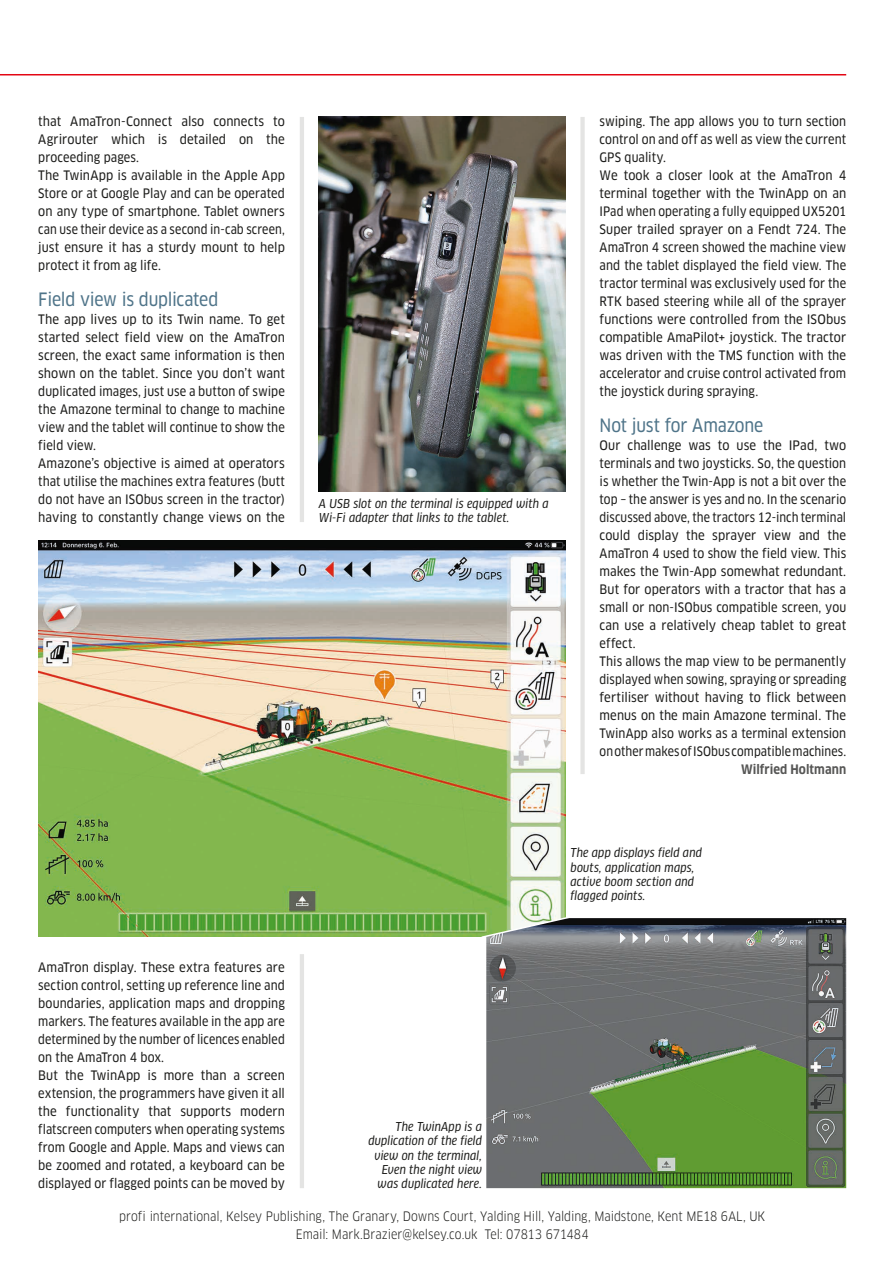
<style>
.page{position:relative;width:893px;height:1263px;background:#fff}
.page>*{position:absolute;margin:0;border:0;box-sizing:border-box;transform-origin:0 0}
.t1{font:18px "Clan OT Narrow News";letter-spacing:-.015em;color:#4f7489}
.t2{font:12.75px/18px "Clan OT Narrow News";letter-spacing:.005em;color:#1d1d1b}
.t3{font:condensed 12.75px/18px "Clan OT";color:#1d1d1b;text-align:center}
.t4{font:700 condensed 12.75px "Clan OT";letter-spacing:.005em;color:#575756}
.t5{font:italic 12px/14.2px "Clan OT Narr News";letter-spacing:.01em;color:#1d1d1b;scale:.95 1}
</style>
<div class="page">
<div style="left:580px;top:117px;width:5px;height:657px;background:#e4e4e3"></div>
<hr style="left:300px;top:117px;width:4px;height:405px;background:#e4e4e3">
<hr style="left:300px;top:954px;width:4px;height:234px;background:#e4e4e3">
<img style="left:319px;top:117px;width:247px;height:375px">
<img style="left:38px;top:540px;width:528px;height:396px">
<img style="left:486px;top:918px;width:360px;height:270px">
<svg style="left:480px;top:915px;width:94px;height:24px"></svg>
<hr style="left:0;top:74px;width:846px;height:1px;background:#e30614">
<p class="t2" style="left:38px;top:112px;width:248px">that AmaTron-Connect also connects to Agrirouter which is detailed on the proceeding pages.<br>The TwinApp is available in the Apple App Store or at Google Play and can be operated on any type of smartphone. Tablet owners can use their device as a second in-cab screen, just ensure it has a sturdy mount to help protect it from ag life.</p>
<h1 class="t1" style="left:38px;top:289px;width:182px">Field view is duplicated</h1>
<p class="t2" style="left:38px;top:310px;width:248px">The app lives up to its Twin name. To get started select field view on the AmaTron screen, the exact same information is then shown on the tablet. Since you don’t want duplicated images, just use a button of swipe the Amazone terminal to change to machine view and the tablet will continue to show the field view.<br>Amazone’s objective is aimed at operators that utilise the machines extra features (butt do not have an ISObus screen in the tractor) having to constantly change views on the</p>
<p class="t5" style="left:319px;top:496px;width:243px">A USB slot on the terminal is equipped with a<br>Wi-Fi adapter that links to the tablet.</p>
<p class="t2" style="left:600px;top:112px;width:248px">swiping. The app allows you to turn section control on and off as well as view the current GPS quality.<br>We took a closer look at the AmaTron 4 terminal together with the TwinApp on an IPad when operating a fully equipped UX5201<br>Super trailed sprayer on a Fendt 724. The AmaTron 4 screen showed the machine view and the tablet displayed the field view. The tractor terminal was exclusively used for the RTK based steering while all of the sprayer functions were controlled from the ISObus compatible AmaPilot+ joystick. The tractor was driven with the TMS function with the accelerator and cruise control activated from the joystick during spraying.</p>
<h1 class="t1" style="left:600px;top:415px;width:165px">Not just for Amazone</h1>
<p class="t2" style="left:600px;top:436px;width:248px">Our challenge was to use the IPad, two terminals and two joysticks. So, the question is whether the Twin-App is not a bit over the top – the answer is yes and no. In the scenario discussed above, the tractors 12-inch terminal could display the sprayer view and the AmaTron 4 used to show the field view. This makes the Twin-App somewhat redundant.<br>But for operators with a tractor that has a small or non-ISObus compatible screen, you can use a relatively cheap tablet to great effect.<br>This allows the map view to be permanently displayed when sowing, spraying or spreading fertiliser without having to flick between menus on the main Amazone terminal. The TwinApp also works as a terminal extension on other makes of ISObus compatiblemachines.</p>
<p class="t4" style="left:741px;top:762px;width:107px">Wilfried Holtmann</p>
<p class="t5" style="left:571px;top:846px;width:140px">The app displays field and bouts, application maps, active boom section and flagged points.</p>
<p class="t2" style="left:38px;top:958px;width:248px">AmaTron display. These extra features are section control, setting up reference line and boundaries, application maps and dropping markers. The features available in the app are determined by the number of licences enabled on the AmaTron 4 box.<br>But the TwinApp is more than a screen extension, the programmers have given it all the functionality that supports modern flatscreen computers when operating systems from Google and Apple. Maps and views can be zoomed and rotated, a keyboard can be displayed or flagged points can be moved by</p>
<p class="t5" style="left:368px;top:1119px;width:121px;text-align:right">The TwinApp is a duplication of the field view on the terminal,<br>Even the night view was duplicated here.</p>
<p class="t3" style="left:119px;top:1208px;width:648px">profi international, Kelsey Publishing, The Granary, Downs Court, Yalding Hill, Yalding, Maidstone, Kent ME18 6AL, UK<br>Email: Mark.Brazier@kelsey.co.uk Tel: 07813 671484</p>
</div>
